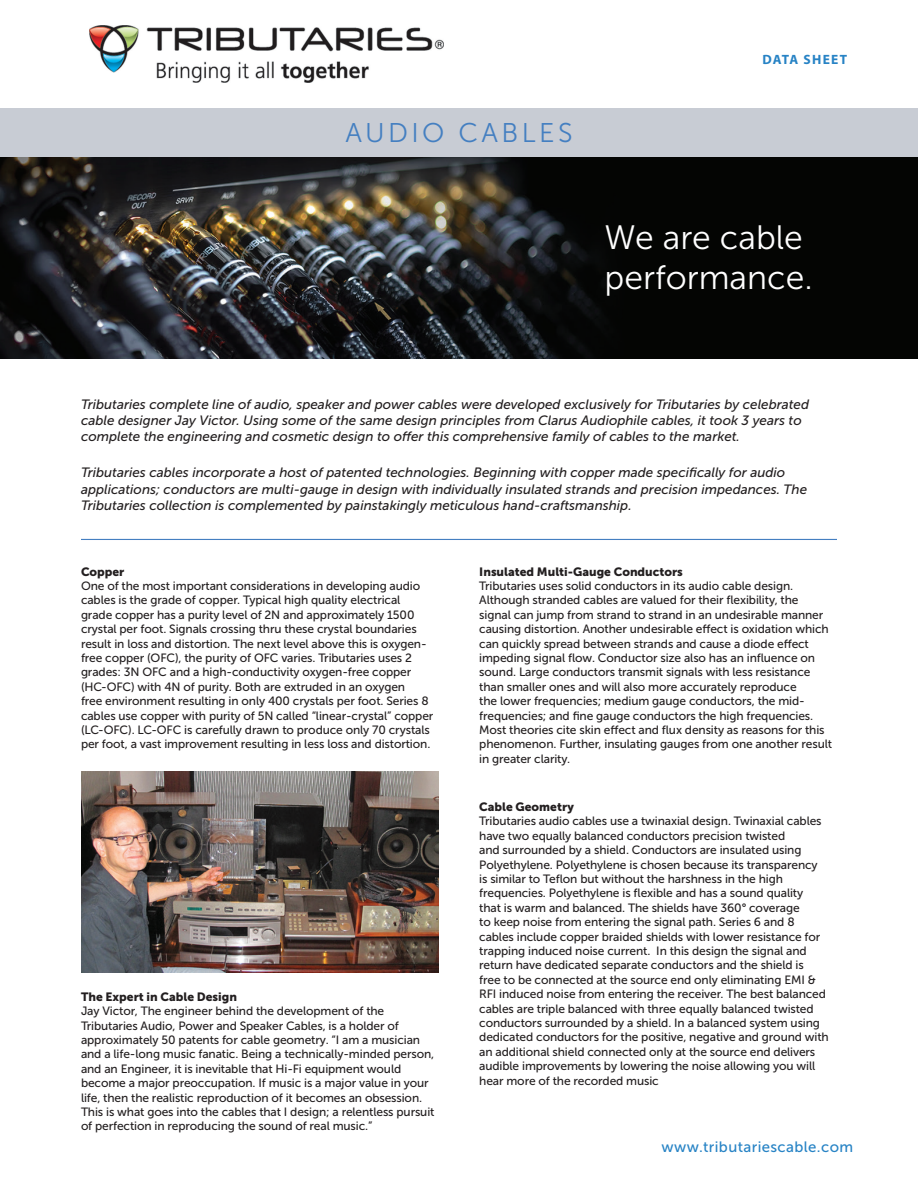
<style>
.page{position:relative;width:918px;height:1188px;background:#fff}
.page>*{position:absolute;margin:0;border:0;box-sizing:border-box;transform-origin:0 0}
.t1{font:33.75px/40.5px "Museo Sans 300";color:#fff}
.t2{font:27px "Museo Sans 300";letter-spacing:.125em;color:#447fc1}
.t3{font:15px "Museo Sans 500";letter-spacing:.025em;color:#2783c5}
.t4{font:italic 13.5px/16.2px "Museo Sans 500";color:#231f20}
.t5{font:700 13.5px "Myriad Pro";letter-spacing:.095em;color:#2783c5}
.t6{font:12px/14.4px "Museo Sans 500";letter-spacing:-.01em;color:#231f20}
.t7{font:12px "Museo Sans 900";color:#231f20}
</style>
<div class="page">
<img style="left:0;top:156px;width:918px;height:203px">
<div style="left:0;top:108px;width:918px;height:48px;background:#c8ccd4"></div>
<img style="left:81px;top:771px;width:358px;height:202px">
<hr style="left:81px;top:539px;width:756px;height:1px;background:#447fc1">
<img style="left:90px;top:25px;width:354px;height:57px">
<h2 class="t2" style="left:345px;top:118px;width:229px">AUDIO CABLES</h2>
<p class="t5" style="left:762px;top:50px;width:86px">DATA SHEET</p>
<h1 class="t1" style="left:604px;top:217px;width:210px">We are cable performance.</h1>
<p class="t4" style="left:81px;top:396px;width:730px">Tributaries complete line of audio, speaker and power cables were developed exclusively for Tributaries by celebrated cable designer Jay Victor. Using some of the same design principles from Clarus Audiophile cables, it took 3 years to complete the engineering and cosmetic design to offer this comprehensive family of cables to the market.</p>
<p class="t4" style="left:81px;top:465px;width:728px">Tributaries cables incorporate a host of patented technologies. Beginning with copper made specifically for audio applications; conductors are multi-gauge in design with individually insulated strands and precision impedances. The<br>Tributaries collection is complemented by painstakingly meticulous hand-craftsmanship.</p>
<p class="t7" style="left:81px;top:565px;width:45px">Copper</p>
<p class="t6" style="left:81px;top:579px;width:354px">One of the most important considerations in developing audio cables is the grade of copper. Typical high quality electrical grade copper has a purity level of 2N and approximately 1500 crystal per foot. Signals crossing thru these crystal boundaries result in loss and distortion. The next level above this is oxygen&shy;free copper (OFC), the purity of OFC varies. Tributaries uses 2 grades: 3N OFC and a high-conductivity oxygen-free copper (HC-OFC) with 4N of purity. Both are extruded in an oxygen<br>free environment resulting in only 400 crystals per foot. Series 8 cables use copper with purity of 5N called “linear-crystal” copper (LC-OFC). LC-OFC is carefully drawn to produce only 70 crystals per foot, a vast improvement resulting in less loss and distortion.</p>
<p class="t7" style="left:81px;top:990px;width:158px">The Expert in Cable Design</p>
<p class="t6" style="left:81px;top:1004px;width:355px">Jay Victor, The engineer behind the development of the Tributaries Audio, Power and Speaker Cables, is a holder of approximately 50 patents for cable geometry. “I am a musician and a life-long music fanatic. Being a technically-minded person, and an Engineer, it is inevitable that Hi-Fi equipment would become a major preoccupation. If music is a major value in your life, then the realistic reproduction of it becomes an obsession.<br>This is what goes into the cables that I design; a relentless pursuit of perfection in reproducing the sound of real music.”</p>
<p class="t7" style="left:479px;top:565px;width:205px">Insulated Multi-Gauge Conductors</p>
<p class="t6" style="left:479px;top:579px;width:354px">Tributaries uses solid conductors in its audio cable design.<br>Although stranded cables are valued for their flexibility, the signal can jump from strand to strand in an undesirable manner causing distortion. Another undesirable effect is oxidation which can quickly spread between strands and cause a diode effect impeding signal flow. Conductor size also has an influence on sound. Large conductors transmit signals with less resistance than smaller ones and will also more accurately reproduce<br>the lower frequencies; medium gauge conductors, the mid&shy;frequencies; and fine gauge conductors the high frequencies.<br>Most theories cite skin effect and flux density as reasons for this phenomenon. Further, insulating gauges from one another result in greater clarity.</p>
<p class="t7" style="left:479px;top:800px;width:96px">Cable Geometry</p>
<p class="t6" style="left:479px;top:814px;width:351px">Tributaries audio cables use a twinaxial design. Twinaxial cables have two equally balanced conductors precision twisted<br>and surrounded by a shield. Conductors are insulated using Polyethylene. Polyethylene is chosen because its transparency is similar to Teflon but without the harshness in the high frequencies. Polyethylene is flexible and has a sound quality<br>that is warm and balanced. The shields have 360° coverage<br>to keep noise from entering the signal path. Series 6 and 8 cables include copper braided shields with lower resistance for trapping induced noise current. In this design the signal and return have dedicated separate conductors and the shield is<br>free to be connected at the source end only eliminating EMI &amp; RFI induced noise from entering the receiver. The best balanced cables are triple balanced with three equally balanced twisted conductors surrounded by a shield. In a balanced system using dedicated conductors for the positive, negative and ground with an additional shield connected only at the source end delivers audible improvements by lowering the noise allowing you will hear more of the recorded music</p>
<p class="t3" style="left:662px;top:1139px;width:193px">www.tributariescable.com</p>
</div>
